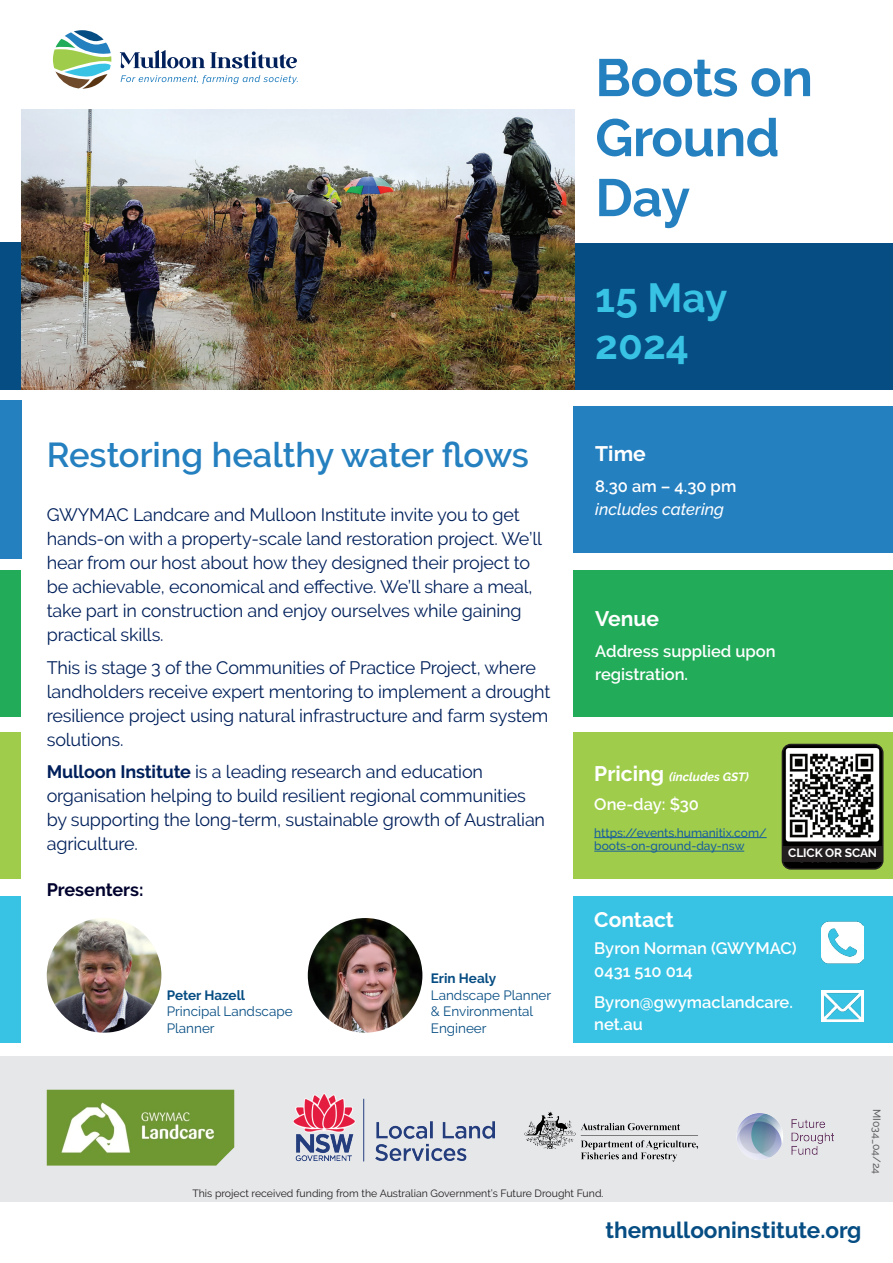
<style>
.page{position:relative;width:893px;height:1263px;background:#fff}
.page>*{position:absolute;margin:0;border:0;box-sizing:border-box;transform-origin:0 0}
.t1{font:700 52.5px/60px "Raleway";letter-spacing:-.01em;color:#2580c0}
.t2{font:700 40.5px "Raleway";color:#38c3e4}
.t3{font:600 34.5px "Raleway";color:#2580c0}
.t4{font:700 22.5px "Raleway";color:#064d83}
.t5{font:700 21px "Raleway";color:#fff}
.t6{font:18px/24px "Raleway";letter-spacing:-.01em;color:#00205b}
.t7{font:700 18px "Raleway";color:#00022d}
.t8{font:600 16.5px/22.5px "Raleway";color:#fff}
.t9{font:italic 500 16.5px/22.5px "Raleway";color:#fff}
.t10{font:13.5px/16.5px "Raleway";color:#064d83}
.t11{font:700 13.5px "Raleway";color:#064d83}
.t12{font:500 12px/13.5px "Raleway";color:#175d9e}
.t13{font:italic 700 12px "Raleway";color:#fff}
.t14{font:700 12px "Raleway";letter-spacing:-.01em;color:#fff}
.t15{font:10.5px "Raleway";color:#231f20}
.t16{font:500 10.5px "Raleway";color:#616164}
.s1{font-weight:700}
.s2{font-weight:600;font-style:normal}
.s3{font-style:normal;font-size:21px}
</style>
<div class="page">
<div style="left:0;top:243px;width:893px;height:147px;background:#064d83"></div>
<div style="left:0;top:406px;width:893px;height:147px;background:#2580c0"></div>
<div style="left:0;top:570px;width:893px;height:147px;background:#22ac59"></div>
<div style="left:0;top:732px;width:893px;height:147px;background:#9fcd4b"></div>
<div style="left:0;top:895px;width:893px;height:147px;background:#38c3e4"></div>
<div style="left:0;top:1056px;width:893px;height:145px;background:#e6e7e9"></div>
<div style="left:21px;top:150px;width:552px;height:900px;background:#fff"></div>
<img style="left:21px;top:109px;width:553px;height:281px">
<svg style="left:121px;top:75px;width:177px;height:9px"></svg>
<svg style="left:53px;top:30px;width:58px;height:59px"></svg>
<svg style="left:120px;top:50px;width:177px;height:19px"></svg>
<hr style="left:594px;top:837px;width:173px;height:1px;background:#175d9e">
<hr style="left:594px;top:851px;width:150px;height:1px;background:#175d9e">
<img style="left:822px;top:921px;width:41px;height:43px">
<img style="left:822px;top:990px;width:41px;height:32px">
<img style="left:47px;top:1090px;width:187px;height:75px">
<img style="left:524px;top:1111px;width:310px;height:51px">
<img style="left:782px;top:744px;width:101px;height:125px">
<div style="left:782px;top:744px;width:101px;height:126px;border:2px solid #231f20;border-radius:9px"></div>
<div style="left:783px;top:846px;width:99px;height:16px;background:#231f20"></div>
<img style="left:21px;top:179px;width:265px;height:300px">
<div style="left:0;top:400px;width:21px;height:159px;background:#2580c0"></div>
<div style="left:0;top:242px;width:21px;height:148px;background:#064d83"></div>
<img style="left:789px;top:753px;width:85px;height:85px">
<img style="left:308px;top:918px;width:114px;height:115px;border-radius:57px">
<img style="left:47px;top:918px;width:114px;height:115px;border-radius:57px">
<img style="left:294px;top:1093px;width:201px;height:68px">
<p class="t1" style="left:595px;top:48px;width:219px">Boots on<br>Ground</p>
<p class="t1" style="left:595px;top:168px;width:96px">Day</p>
<p class="t3" style="left:47px;top:435px;width:484px">Restoring healthy water flows</p>
<p class="t6" style="left:47px;top:503px;width:497px">GWYMAC Landcare and Mulloon Institute invite you to get hands-on with a property-scale land restoration project. We’ll hear from our host about how they designed their project to be achievable, economical and effective. We’ll share a meal, take part in construction and enjoy ourselves while gaining practical skills.</p>
<p class="t6" style="left:47px;top:655px;width:505px">This is stage 3 of the Communities of Practice Project, where landholders receive expert mentoring to implement a drought resilience project using natural infrastructure and farm system solutions.</p>
<p class="t6" style="left:47px;top:760px;width:500px"><span class="s1">Mulloon Institute</span> is a leading research and education organisation helping to build resilient regional communities by supporting the long-term, sustainable growth of Australian agriculture.</p>
<p class="t7" style="left:47px;top:879px;width:98px">Presenters:</p>
<p class="t11" style="left:167px;top:987px;width:80px">Peter Hazell</p>
<p class="t10" style="left:167px;top:1003px;width:127px">Principal Landscape<br>Planner</p>
<p class="t11" style="left:431px;top:971px;width:67px">Erin Healy</p>
<p class="t10" style="left:431px;top:987px;width:122px">Landscape Planner &amp; Environmental<br>Engineer</p>
<p class="t2" style="left:595px;top:274px;width:133px">15 May</p>
<p class="t2" style="left:595px;top:322px;width:95px">2024</p>
<p class="t5" style="left:595px;top:442px;width:52px">Time</p>
<p class="t9" style="left:595px;top:475px;width:142px"><span class="s2">8.30 am – 4.30 pm </span>includes catering</p>
<p class="t5" style="left:595px;top:607px;width:65px">Venue</p>
<p class="t8" style="left:595px;top:640px;width:182px">Address supplied upon registration.</p>
<p class="t13" style="left:594px;top:770px;width:156px"><span class="s3">Pricing</span> (includes GST)</p>
<p class="t8" style="left:594px;top:793px;width:106px">One-day: $30</p>
<p class="t12" style="left:594px;top:826px;width:174px">https://events.humanitix.com/ boots-on-ground-day-nsw</p>
<p class="t14" style="left:788px;top:846px;width:90px">CLICK OR SCAN</p>
<p class="t5" style="left:594px;top:908px;width:81px">Contact</p>
<p class="t8" style="left:594px;top:937px;width:204px">Byron Norman (GWYMAC)<br>0431 510 014</p>
<p class="t8" style="left:594px;top:991px;width:200px">Byron@gwymaclandcare. net.au</p>
<p class="t16" style="left:883px;top:1109px;width:67px;rotate:90deg">MI034_04/24</p>
<p class="t15" style="left:192px;top:1187px;width:413px">This project received funding from the Australian Government’s Future Drought Fund.</p>
<p class="t4" style="left:605px;top:1217px;width:258px">themullooninstitute.org</p>
</div>
